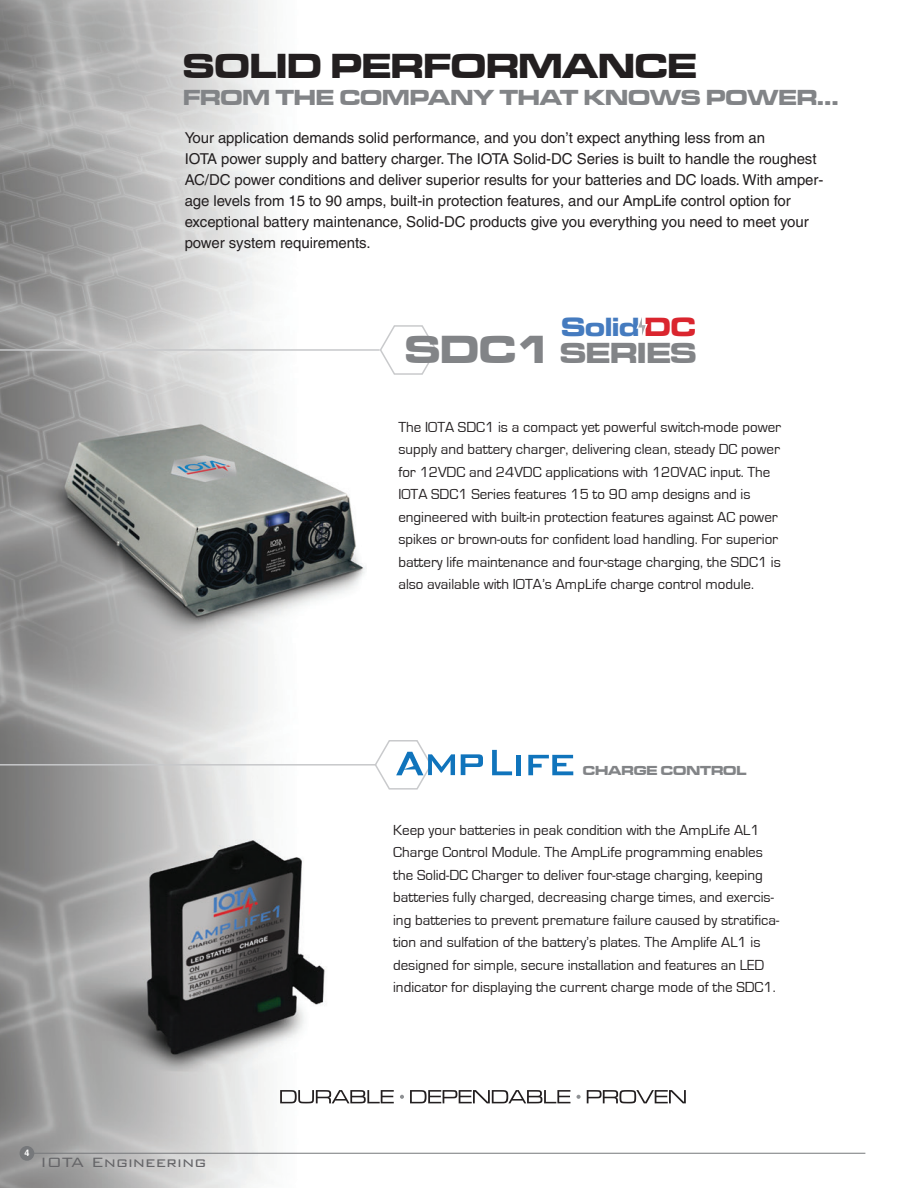
<style>
.page{position:relative;width:918px;height:1188px;background:#fff}
.page>*{position:absolute;margin:0;border:0;box-sizing:border-box;transform-origin:0 0}
.t1{font:36px "Microgramma D Bold Exte";color:#231f20}
.t2{font:30px "Microgramma D Bold Exte";color:#828487}
.t3{font:27.45px "Microgramma D Bold Exte";color:#457bbf}
.t4{font:22.5px "Microgramma D Bold Exte";color:#828487}
.t5{font:300 18px "Bank Gothic BT";color:#656568}
.t6{font:15px/22.5px "Eurostile";color:#231f20}
.t7{font:15px/21px "Helvetica";letter-spacing:-.005em;color:#231f20}
.t8{font:13.5px "Microgramma D Bold Exte";color:#828487}
.t9{font:700 9px "Helvetica";color:#fff}
.s1{color:#da252e}
.s2{font-size:40.5px}
</style>
<div class="page">
<svg style="left:380px;top:325px;width:57px;height:50px"></svg>
<img style="left:0;top:0;width:366px;height:1188px">
<svg style="left:638px;top:317px;width:8px;height:18px"></svg>
<hr style="left:0;top:349px;width:380px;height:2px;background:#c7c8ca">
<hr style="left:0;top:764px;width:376px;height:2px;background:#c7c8ca">
<svg style="left:461px;top:754px;width:22px;height:21px"></svg>
<svg style="left:374px;top:740px;width:81px;height:50px"></svg>
<svg style="left:492px;top:750px;width:20px;height:25px"></svg>
<hr style="left:517px;top:755px;width:4px;height:20px;background:#1074bc">
<svg style="left:528px;top:755px;width:45px;height:20px"></svg>
<hr style="left:26px;top:1153px;width:839px;height:1px;background:#76787b">
<div style="left:20px;top:1146px;width:14px;height:15px;background:#76787b;border-radius:50%"></div>
<svg style="left:280px;top:1090px;width:114px;height:13px"></svg>
<svg style="left:410px;top:1090px;width:160px;height:13px"></svg>
<svg style="left:587px;top:1090px;width:99px;height:13px"></svg>
<svg style="left:400px;top:1095px;width:4px;height:4px"></svg>
<svg style="left:577px;top:1095px;width:4px;height:4px"></svg>
<p class="t1" style="left:183px;top:42px;width:515px">SOLID PERFORMANCE</p>
<p class="t4" style="left:183px;top:82px;width:657px">FROM THE COMPANY THAT KNOWS POWER...</p>
<p class="t7" style="left:185px;top:128px;width:640px">Your application demands solid performance, and you don’t expect anything less from an<br>IOTA power supply and battery charger. The IOTA Solid-DC Series is built to handle the roughest AC/DC power conditions and deliver superior results for your batteries and DC loads. With amper&shy;age levels from 15 to 90 amps, built-in protection features, and our AmpLife control option for exceptional battery maintenance, Solid-DC products give you everything you need to meet your power system requirements.</p>
<p class="t3" style="left:562px;top:308px;width:136px">Solid <span class="s1">DC</span></p>
<p class="t2" style="left:405px;top:333px;width:293px"><span class="s2">SDC1</span> SERIES</p>
<p class="t6" style="left:398px;top:416px;width:384px">The IOTA SDC1 is a compact yet powerful switch-mode power supply and battery charger, delivering clean, steady DC power for 12VDC and 24VDC applications with 120VAC input. The IOTA SDC1 Series features 15 to 90 amp designs and is engineered with built-in protection features against AC power spikes or brown-outs for confident load handling. For superior battery life maintenance and four-stage charging, the SDC1 is also available with IOTA’s AmpLife charge control module.</p>
<p class="t9" style="left:24px;top:1148px;width:7px">4</p>
<p class="t5" style="left:40px;top:1153px;width:168px">IOTA Engineering</p>
<p class="t8" style="left:583px;top:762px;width:165px">CHARGE CONTROL</p>
<p class="t6" style="left:393px;top:819px;width:388px">Keep your batteries in peak condition with the AmpLife AL1<br>Charge Control Module. The AmpLife programming enables the Solid-DC Charger to deliver four-stage charging, keeping batteries fully charged, decreasing charge times, and exercis&shy;ing batteries to prevent premature failure caused by stratifica&shy;tion and sulfation of the battery’s plates. The Amplife AL1 is designed for simple, secure installation and features an LED indicator for displaying the current charge mode of the SDC1.</p>
</div>
